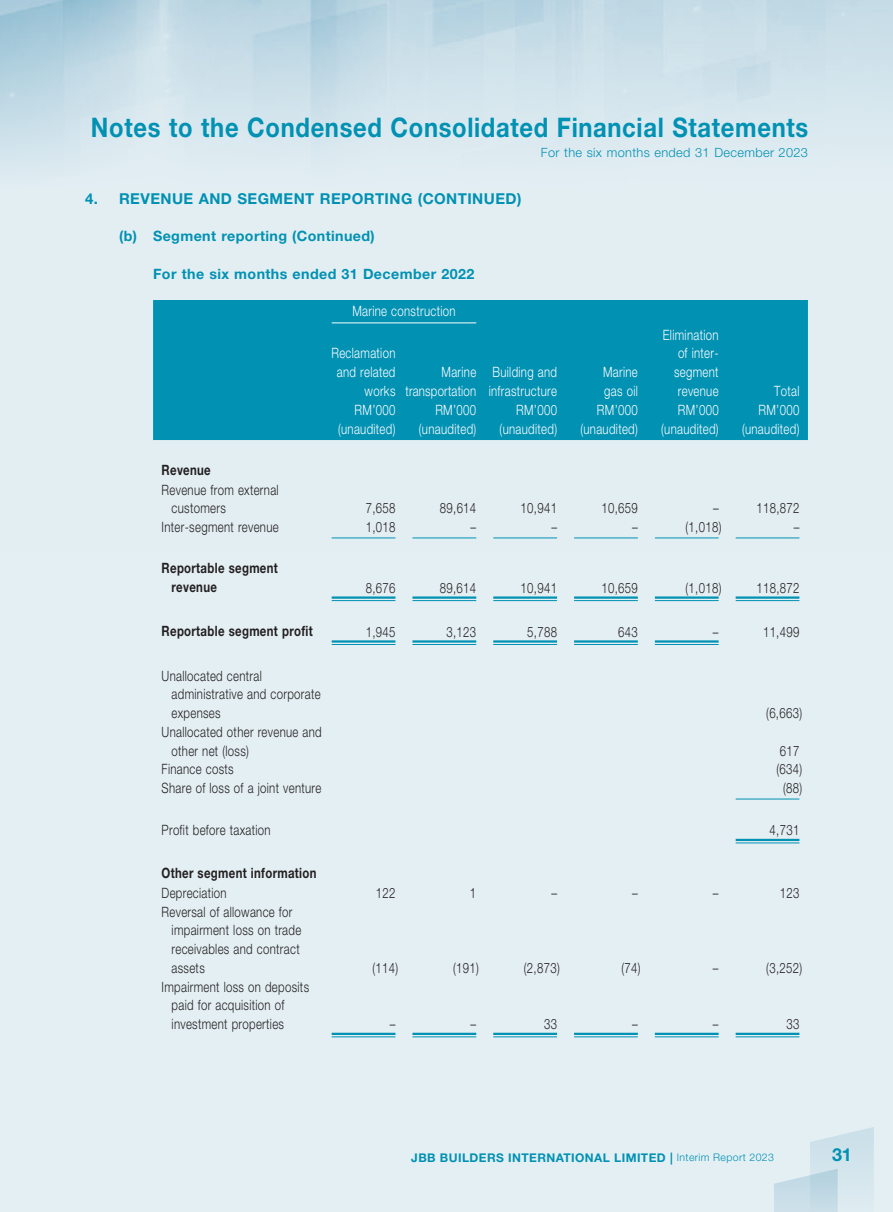
<style>
.page{position:relative;width:893px;height:1212px;background:#e4eff4}
.page>*{position:absolute;margin:0;border:0;box-sizing:border-box;transform-origin:0 0}
.t1{font:700 27px "Helvetica Neue LT Std";letter-spacing:.03em;color:#0091b3;scale:.88 1}
.t2{font:700 18px "Helvetica Neue LT Std";color:#0091b3}
.t3{font:700 15px "Helvetica Neue LT Std";letter-spacing:.03em;color:#0091b3}
.t4{font:300 14.25px/18.8px "Helvetica Neue LT Std";letter-spacing:.03em;color:#231f20;scale:.8 1}
.t5{font:300 14.25px/18.8px "Helvetica Neue LT Std";letter-spacing:.03em;color:#fff;text-align:right;scale:.8 1}
.t6{font:700 14.25px/18.8px "Helvetica Neue LT Std";letter-spacing:.03em;color:#231f20;scale:.8 1}
.t7{font:700 14.25px "Helvetica Neue LT Std";letter-spacing:.03em;color:#0091b3}
.t8{font:300 12.75px "Helvetica Neue LT Std";letter-spacing:.03em;color:#0091b3}
.t9{font:700 12px "Helvetica Neue LT Std";letter-spacing:.035em;color:#0091b3}
.s1{font-weight:300;font-size:10.5px}
</style>
<div class="page">
<svg style="left:774px;top:1127px;width:100px;height:85px"></svg>
<div style="left:153px;top:300px;width:655px;height:140px;background:#0091b3"></div>
<hr style="left:332px;top:322px;width:144px;height:1px;background:#fff">
<hr style="left:332px;top:537px;width:63px;height:1px;background:#0091b3">
<hr style="left:412px;top:537px;width:64px;height:1px;background:#0091b3">
<hr style="left:493px;top:537px;width:64px;height:1px;background:#0091b3">
<hr style="left:574px;top:537px;width:64px;height:1px;background:#0091b3">
<hr style="left:655px;top:537px;width:64px;height:1px;background:#0091b3">
<hr style="left:736px;top:537px;width:63px;height:1px;background:#0091b3">
<hr style="left:332px;top:596px;width:63px;height:3px;background:#0091b3">
<hr style="left:332px;top:600px;width:63px;height:1px;background:#0091b3">
<hr style="left:412px;top:596px;width:64px;height:3px;background:#0091b3">
<hr style="left:412px;top:600px;width:64px;height:1px;background:#0091b3">
<hr style="left:493px;top:596px;width:64px;height:3px;background:#0091b3">
<hr style="left:493px;top:600px;width:64px;height:1px;background:#0091b3">
<hr style="left:574px;top:596px;width:64px;height:3px;background:#0091b3">
<hr style="left:574px;top:600px;width:64px;height:1px;background:#0091b3">
<hr style="left:655px;top:596px;width:64px;height:3px;background:#0091b3">
<hr style="left:655px;top:600px;width:64px;height:1px;background:#0091b3">
<hr style="left:736px;top:596px;width:63px;height:3px;background:#0091b3">
<hr style="left:736px;top:600px;width:63px;height:1px;background:#0091b3">
<hr style="left:332px;top:640px;width:63px;height:3px;background:#0091b3">
<hr style="left:332px;top:644px;width:63px;height:1px;background:#0091b3">
<hr style="left:412px;top:640px;width:64px;height:3px;background:#0091b3">
<hr style="left:412px;top:644px;width:64px;height:1px;background:#0091b3">
<hr style="left:493px;top:640px;width:64px;height:3px;background:#0091b3">
<hr style="left:493px;top:644px;width:64px;height:1px;background:#0091b3">
<hr style="left:574px;top:640px;width:64px;height:3px;background:#0091b3">
<hr style="left:574px;top:644px;width:64px;height:1px;background:#0091b3">
<hr style="left:655px;top:640px;width:64px;height:3px;background:#0091b3">
<hr style="left:655px;top:644px;width:64px;height:1px;background:#0091b3">
<hr style="left:736px;top:799px;width:63px;height:1px;background:#0091b3">
<hr style="left:736px;top:839px;width:63px;height:2px;background:#0091b3">
<hr style="left:736px;top:842px;width:63px;height:1px;background:#0091b3">
<hr style="left:332px;top:1033px;width:63px;height:2px;background:#0091b3">
<hr style="left:332px;top:1036px;width:63px;height:1px;background:#0091b3">
<hr style="left:412px;top:1033px;width:64px;height:2px;background:#0091b3">
<hr style="left:412px;top:1036px;width:64px;height:1px;background:#0091b3">
<hr style="left:493px;top:1033px;width:64px;height:2px;background:#0091b3">
<hr style="left:493px;top:1036px;width:64px;height:1px;background:#0091b3">
<hr style="left:574px;top:1033px;width:64px;height:2px;background:#0091b3">
<hr style="left:574px;top:1036px;width:64px;height:1px;background:#0091b3">
<hr style="left:655px;top:1033px;width:64px;height:2px;background:#0091b3">
<hr style="left:655px;top:1036px;width:64px;height:1px;background:#0091b3">
<hr style="left:736px;top:1033px;width:63px;height:2px;background:#0091b3">
<hr style="left:736px;top:1036px;width:63px;height:1px;background:#0091b3">
<h1 class="t1" style="left:91px;top:111px;width:817px">Notes to the Condensed Consolidated Financial Statements</h1>
<p class="t8" style="left:541px;top:145px;width:269px">For the six months ended 31 December 2023</p>
<p class="t3" style="left:85px;top:189px;width:438px">4. REVENUE AND SEGMENT REPORTING (CONTINUED)</p>
<p class="t7" style="left:119px;top:227px;width:257px">(b) Segment reporting (Continued)</p>
<p class="t7" style="left:153px;top:265px;width:323px">For the six months ended 31 December 2022</p>
<p class="t5" style="left:352px;top:302px;width:130px">Marine construction</p>
<p class="t5" style="left:331px;top:344px;width:82px">Reclamation and related works</p>
<p class="t5" style="left:674px;top:325px;width:57px;text-align:justify;text-indent:-11px">Elimination of inter&shy;segment revenue</p>
<p class="t5" style="left:405px;top:362px;width:90px">Marine transportation</p>
<p class="t5" style="left:489px;top:362px;width:87px;text-align:left">Building and infrastructure</p>
<p class="t5" style="left:603px;top:362px;width:45px;text-align:left">Marine gas oil</p>
<p class="t5" style="left:774px;top:381px;width:33px">Total</p>
<p class="t6" style="left:162px;top:460px;width:63px">Revenue</p>
<p class="t4" style="left:172px;top:480px;width:135px;text-indent:-10px">Revenue from external customers</p>
<p class="t5" style="left:355px;top:400px;width:53px">RM’000</p>
<p class="t5" style="left:435px;top:400px;width:53px">RM’000</p>
<p class="t5" style="left:516px;top:400px;width:53px">RM’000</p>
<p class="t5" style="left:597px;top:400px;width:53px">RM’000</p>
<p class="t5" style="left:678px;top:400px;width:53px">RM’000</p>
<p class="t5" style="left:759px;top:400px;width:53px">RM’000</p>
<p class="t5" style="left:338px;top:419px;width:73px">(unaudited)</p>
<p class="t5" style="left:419px;top:419px;width:73px">(unaudited)</p>
<p class="t5" style="left:500px;top:419px;width:73px">(unaudited)</p>
<p class="t5" style="left:580px;top:419px;width:73px">(unaudited)</p>
<p class="t5" style="left:661px;top:419px;width:73px">(unaudited)</p>
<p class="t5" style="left:742px;top:419px;width:73px">(unaudited)</p>
<p class="t4" style="left:366px;top:498px;width:39px">7,658</p>
<p class="t4" style="left:440px;top:498px;width:47px">89,614</p>
<p class="t4" style="left:521px;top:498px;width:47px">10,941</p>
<p class="t4" style="left:601px;top:498px;width:47px">10,659</p>
<p class="t4" style="left:713px;top:498px;width:9px">–</p>
<p class="t4" style="left:756px;top:498px;width:55px">118,872</p>
<p class="t4" style="left:162px;top:517px;width:148px">Inter-segment revenue</p>
<p class="t4" style="left:366px;top:517px;width:39px">1,018</p>
<p class="t4" style="left:471px;top:517px;width:9px">–</p>
<p class="t4" style="left:551px;top:517px;width:9px">–</p>
<p class="t4" style="left:632px;top:517px;width:9px">–</p>
<p class="t4" style="left:685px;top:517px;width:46px">(1,018)</p>
<p class="t4" style="left:794px;top:517px;width:9px">–</p>
<p class="t6" style="left:172px;top:559px;width:134px;text-indent:-10px">Reportable segment revenue</p>
<p class="t4" style="left:366px;top:578px;width:39px">8,676</p>
<p class="t4" style="left:440px;top:578px;width:47px">89,614</p>
<p class="t4" style="left:521px;top:578px;width:47px">10,941</p>
<p class="t4" style="left:601px;top:578px;width:47px">10,659</p>
<p class="t4" style="left:685px;top:578px;width:46px">(1,018)</p>
<p class="t4" style="left:756px;top:578px;width:55px">118,872</p>
<p class="t6" style="left:162px;top:621px;width:190px">Reportable segment profit</p>
<p class="t4" style="left:366px;top:622px;width:39px">1,945</p>
<p class="t4" style="left:446px;top:622px;width:39px">3,123</p>
<p class="t4" style="left:527px;top:622px;width:39px">5,788</p>
<p class="t4" style="left:618px;top:622px;width:26px">643</p>
<p class="t4" style="left:713px;top:622px;width:9px">–</p>
<p class="t4" style="left:763px;top:622px;width:47px">11,499</p>
<p class="t4" style="left:172px;top:666px;width:188px;text-indent:-10px">Unallocated central administrative and corporate expenses</p>
<p class="t4" style="left:766px;top:703px;width:46px">(6,663)</p>
<p class="t4" style="left:172px;top:722px;width:189px;text-indent:-10px">Unallocated other revenue and other net (loss)</p>
<p class="t4" style="left:780px;top:741px;width:26px">617</p>
<p class="t4" style="left:162px;top:759px;width:92px">Finance costs</p>
<p class="t4" style="left:776px;top:759px;width:34px">(634)</p>
<p class="t4" style="left:162px;top:778px;width:201px">Share of loss of a joint venture</p>
<p class="t4" style="left:783px;top:778px;width:25px">(88)</p>
<p class="t4" style="left:162px;top:820px;width:138px">Profit before taxation</p>
<p class="t4" style="left:770px;top:820px;width:39px">4,731</p>
<p class="t6" style="left:162px;top:863px;width:195px">Other segment information</p>
<p class="t4" style="left:162px;top:883px;width:83px">Depreciation</p>
<p class="t4" style="left:376px;top:883px;width:26px">122</p>
<p class="t4" style="left:470px;top:883px;width:9px">1</p>
<p class="t4" style="left:551px;top:883px;width:9px">–</p>
<p class="t4" style="left:632px;top:883px;width:9px">–</p>
<p class="t4" style="left:713px;top:883px;width:9px">–</p>
<p class="t4" style="left:780px;top:883px;width:26px">123</p>
<p class="t4" style="left:172px;top:902px;width:164px;text-indent:-10px">Reversal of allowance for impairment loss on trade receivables and contract assets</p>
<p class="t4" style="left:372px;top:958px;width:34px">(114)</p>
<p class="t4" style="left:453px;top:958px;width:34px">(191)</p>
<p class="t4" style="left:524px;top:958px;width:46px">(2,873)</p>
<p class="t4" style="left:621px;top:958px;width:25px">(74)</p>
<p class="t4" style="left:713px;top:958px;width:9px">–</p>
<p class="t4" style="left:766px;top:958px;width:46px">(3,252)</p>
<p class="t4" style="left:172px;top:977px;width:173px;text-indent:-10px">Impairment loss on deposits paid for acquisition of investment properties</p>
<p class="t4" style="left:390px;top:1014px;width:9px">–</p>
<p class="t4" style="left:471px;top:1014px;width:9px">–</p>
<p class="t4" style="left:544px;top:1014px;width:18px">33</p>
<p class="t4" style="left:632px;top:1014px;width:9px">–</p>
<p class="t4" style="left:713px;top:1014px;width:9px">–</p>
<p class="t4" style="left:786px;top:1014px;width:18px">33</p>
<p class="t9" style="left:411px;top:1150px;width:364px">JBB BUILDERS INTERNATIONAL LIMITED | <span class="s1">Interim Report 2023</span></p>
<p class="t2" style="left:832px;top:1144px;width:21px">31</p>
</div>
